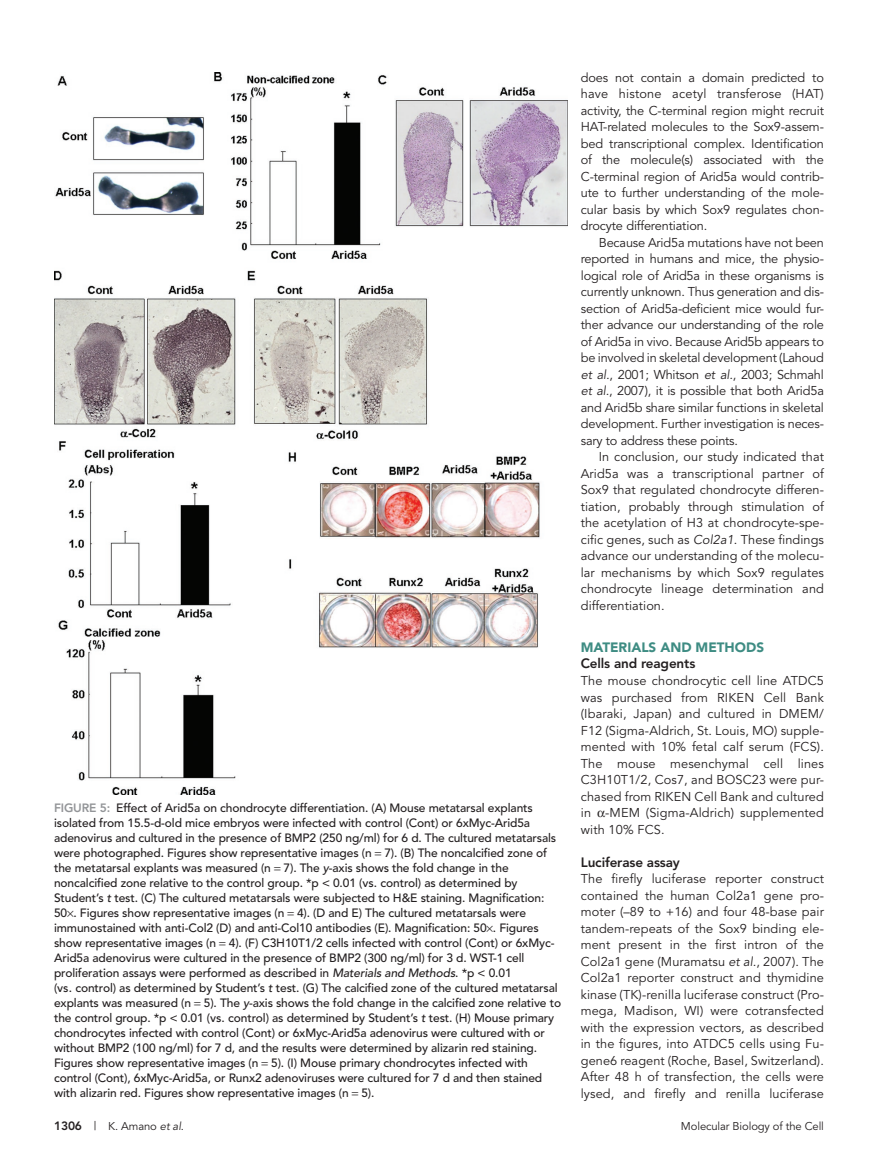
<style>
.page{position:relative;width:878px;height:1175px;background:#fff}
.page>*{position:absolute;margin:0;border:0;box-sizing:border-box;transform-origin:0 0}
.A_head{font:900 13.5px "Avenir";color:#3e8c83}
.B_heads_after_A_aven{font:800 13.5px "Avenir";letter-spacing:-.01em;color:#231f20}
.B_heads{font:800 13.5px "Avenir";letter-spacing:-.01em;color:#231f20}
.Body_Text_next_aveni{font:12.75px/16.5px "Avenir";letter-spacing:-.01em;color:#231f20;text-align:justify}
.Body_Text_avenir{font:12.75px/16.5px "Avenir";letter-spacing:.01em;color:#231f20;text-align:justify}
.Figure_caption{font:500 12px/15px "Avenir";letter-spacing:-.01em;color:#231f20}
.t1{font:11.25px "Avenir";letter-spacing:-.01em;color:#231f20}
.s1{font-weight:800;color:#939598}
.s2{font-style:italic}
.s3{font-weight:800;font-size:12px}
.s4{font-size:12px}
</style>
<div class="page">
<img style="left:54px;top:72px;width:513px;height:723px">
<p class="Figure_caption" style="left:54px;top:801px;width:508px"><span class="s1">FIGURE 5:</span> Effect of Arid5a on chondrocyte differentiation. (A) Mouse metatarsal explants isolated from 15.5-d-old mice embryos were infected with control (Cont) or 6xMyc-Arid5a adenovirus and cultured in the presence of BMP2 (250 ng/ml) for 6 d. The cultured metatarsals were photographed. Figures show representative images (n 7). (B) The noncalcified zone of the metatarsal explants was measured (n 7). The <span class="s2">y</span>-axis shows the fold change in the noncalcified zone relative to the control group. *p &lt; 0.01 (vs. control) as determined by Student’s <span class="s2">t</span> test. (C) The cultured metatarsals were subjected to H&amp;E staining. Magnification:<br>50 . Figures show representative images (n 4). (D and E) The cultured metatarsals were immunostained with anti-Col2 (D) and anti-Col10 antibodies (E). Magnification: 50 . Figures show representative images (n 4). (F) C3H10T1/2 cells infected with control (Cont) or 6xMyc-Arid5a adenovirus were cultured in the presence of BMP2 (300 ng/ml) for 3 d. WST-1 cell proliferation assays were performed as described in <span class="s2">Materials and Methods</span>. *p &lt; 0.01<br>(vs. control) as determined by Student’s <span class="s2">t</span> test. (G) The calcified zone of the cultured metatarsal explants was measured (n 5). The <span class="s2">y</span>-axis shows the fold change in the calcified zone relative to the control group. *p &lt; 0.01 (vs. control) as determined by Student’s <span class="s2">t</span> test. (H) Mouse primary chondrocytes infected with control (Cont) or 6xMyc-Arid5a adenovirus were cultured with or without BMP2 (100 ng/ml) for 7 d, and the results were determined by alizarin red staining.<br>Figures show representative images (n 5). (I) Mouse primary chondrocytes infected with control (Cont), 6xMyc-Arid5a, or Runx2 adenoviruses were cultured for 7 d and then stained with alizarin red. Figures show representative images (n 5).</p>
<p class="Body_Text_next_aveni" style="left:580px;top:69px;width:245px">does not contain a domain predicted to have histone acetyl transferose (HAT) activity, the C-terminal region might recruit HAT-related molecules to the Sox9-assem&shy;bed transcriptional complex. Identification of the molecule(s) associated with the C-terminal region of Arid5a would contrib&shy;ute to further understanding of the mole&shy;cular basis by which Sox9 regulates chon&shy;drocyte differentiation.</p>
<p class="Body_Text_next_aveni" style="left:580px;top:234px;width:245px;text-indent:18px">Because Arid5a mutations have not been reported in humans and mice, the physio&shy;logical role of Arid5a in these organisms is currently unknown. Thus generation and dis&shy;section of Arid5a-deficient mice would fur&shy;ther advance our understanding of the role of Arid5a in vivo. Because Arid5b appears to be involved in skeletal development (Lahoud <span class="s2">et al.</span>, 2001; Whitson <span class="s2">et al.</span>, 2003; Schmahl <span class="s2">et al.</span>, 2007), it is possible that both Arid5a and Arid5b share similar functions in skeletal development. Further investigation is neces&shy;sary to address these points.</p>
<p class="Body_Text_next_aveni" style="left:580px;top:449px;width:245px;text-indent:18px">In conclusion, our study indicated that Arid5a was a transcriptional partner of Sox9 that regulated chondrocyte differen&shy;tiation, probably through stimulation of the acetylation of H3 at chondrocyte-spe&shy;cific genes, such as <span class="s2">Col2a1</span>. These findings advance our understanding of the molecu&shy;lar mechanisms by which Sox9 regulates chondrocyte lineage determination and differentiation.</p>
<p class="A_head" style="left:580px;top:639px;width:185px">MATERIALS AND METHODS</p>
<p class="B_heads_after_A_aven" style="left:580px;top:656px;width:116px">Cells and reagents</p>
<p class="Body_Text_avenir" style="left:580px;top:672px;width:245px">The mouse chondrocytic cell line ATDC5 was purchased from RIKEN Cell Bank (Ibaraki, Japan) and cultured in DMEM/ F12 (Sigma-Aldrich, St. Louis, MO) supple&shy;mented with 10% fetal calf serum (FCS).<br>The mouse mesenchymal cell lines C3H10T1/2, Cos7, and BOSC23 were pur&shy;chased from RIKEN Cell Bank and cultured in -MEM (Sigma-Aldrich) supplemented with 10% FCS.</p>
<p class="B_heads" style="left:580px;top:854px;width:100px">Luciferase assay</p>
<p class="Body_Text_avenir" style="left:580px;top:870px;width:245px">The firefly luciferase reporter construct contained the human Col2a1 gene pro&shy;moter (–89 to +16) and four 48-base pair tandem-repeats of the Sox9 binding ele&shy;ment present in the first intron of the Col2a1 gene (Muramatsu <span class="s2">et al.</span>, 2007). The Col2a1 reporter construct and thymidine kinase (TK)-renilla luciferase construct (Pro&shy;mega, Madison, WI) were cotransfected with the expression vectors, as described in the figures, into ATDC5 cells using Fu&shy;gene6 reagent (Roche, Basel, Switzerland).<br>After 48 h of transfection, the cells were lysed, and firefly and renilla luciferase</p>
<p class="t1" style="left:54px;top:1119px;width:131px"><span class="s3">1306</span> <span class="s4">|</span> K. Amano <span class="s2">et al</span>.</p>
<p class="t1" style="left:681px;top:1119px;width:144px">Molecular Biology of the Cell</p>
</div>
